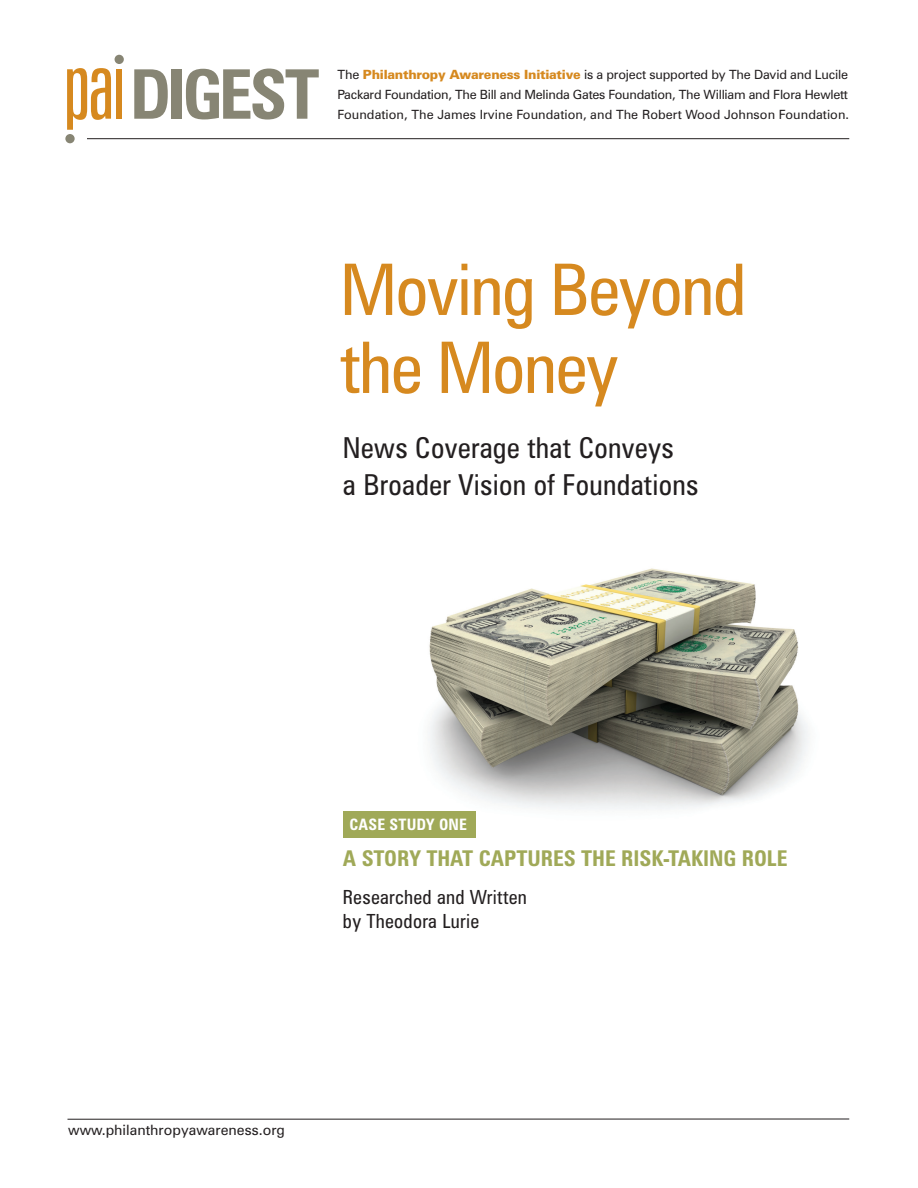
<style>
.page{position:relative;width:918px;height:1188px;background:#fff}
.page>*{position:absolute;margin:0;border:0;box-sizing:border-box;transform-origin:0 0}
.t1{font:condensed 71.25px/78px "Zurich BT";letter-spacing:-.02em;color:#d6891f}
.t2{font:condensed 28.95px/36.9px "Zurich BT";letter-spacing:.01em;color:#231f20}
.t3{font:700 condensed 21.75px "Zurich BT";color:#a0a958}
.t4{font:condensed 19.5px/24px "Zurich BT";letter-spacing:.015em;color:#231f20}
.t5{font:700 condensed 15.75px "Zurich BT";letter-spacing:.015em;color:#fff}
.t6{font:14.25px "Zurich BT";color:#231f20}
.t7{font:12.75px "Zurich BT";letter-spacing:-.015em;color:#231f20}
.t8{font:12.75px "Zurich BT";letter-spacing:.005em;color:#231f20}
.s1{font-weight:900;color:#d6891f}
</style>
<div class="page">
<img style="left:428px;top:568px;width:381px;height:242px">
<hr style="left:68px;top:1119px;width:781px;height:1px;background:#231f20">
<svg style="left:67px;top:68px;width:44px;height:62px"></svg>
<div style="left:116px;top:69px;width:6px;height:50px;background:#d6891f"></div>
<div style="left:115px;top:55px;width:9px;height:9px;background:#878574;border-radius:50%"></div>
<div style="left:65px;top:134px;width:10px;height:9px;background:#878574;border-radius:50%"></div>
<svg style="left:134px;top:69px;width:34px;height:50px"></svg>
<div style="left:172px;top:69px;width:10px;height:50px;background:#878574"></div>
<svg style="left:186px;top:69px;width:133px;height:51px"></svg>
<hr style="left:87px;top:138px;width:762px;height:1px;background:#231f20">
<div style="left:343px;top:811px;width:133px;height:27px;background:#a0a958"></div>
<p class="t7" style="left:338px;top:66px;width:512px">The <span class="s1">Philanthropy Awareness Initiative</span> is a project supported by The David and Lucile</p>
<p class="t7" style="left:338px;top:86px;width:512px">Packard Foundation, The Bill and Melinda Gates Foundation, The William and Flora Hewlett</p>
<p class="t8" style="left:338px;top:107px;width:513px">Foundation, The James Irvine Foundation, and The Robert Wood Johnson Foundation.</p>
<p class="t1" style="left:340px;top:250px;width:408px">Moving Beyond the Money</p>
<p class="t2" style="left:343px;top:429px;width:357px">News Coverage that Conveys<br>a Broader Vision of Foundations</p>
<p class="t5" style="left:349px;top:815px;width:119px">CASE STUDY ONE</p>
<p class="t3" style="left:343px;top:845px;width:446px">A STORY THAT CAPTURES THE RISK-TAKING ROLE</p>
<p class="t4" style="left:343px;top:884px;width:186px">Researched and Written by Theodora Lurie</p>
<p class="t6" style="left:68px;top:1121px;width:218px">www.philanthropyawareness.org</p>
</div>
